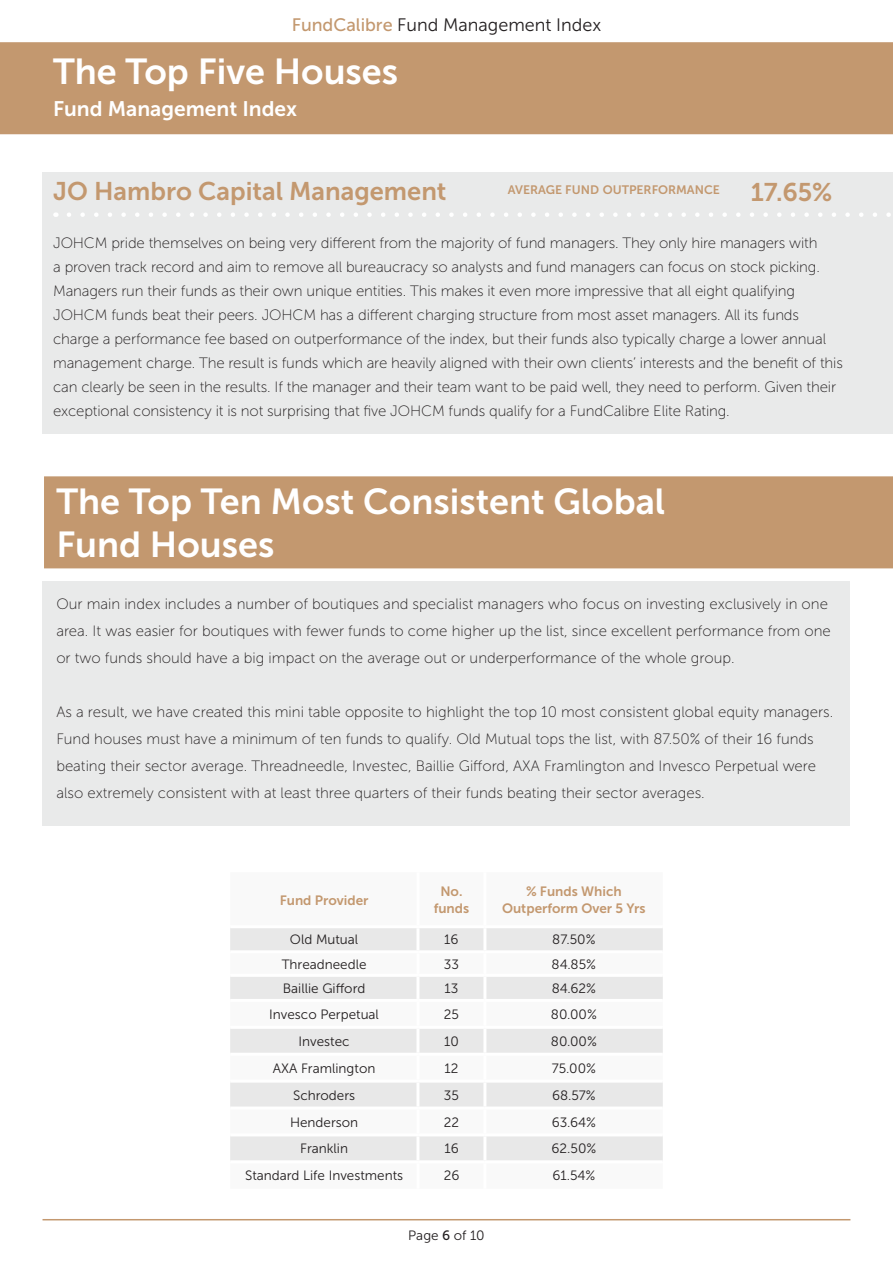
<style>
.page{position:relative;width:893px;height:1263px;background:#fff}
.page>*{position:absolute;margin:0;border:0;box-sizing:border-box;transform-origin:0 0}
.t1{font:36px/43.2px "Museo Sans 700";color:#fff}
.t2{font:25.5px "Museo Sans 700";color:#c3986f}
.t3{font:21px "Museo Sans 700";color:#fff}
.t4{font:18px "Museo Sans 300";color:#231f20}
.t5{font:15px/24px "Museo Sans 100";letter-spacing:-.01em;color:#231f20}
.t6{font:13.5px "Museo Sans 300";color:#231f20}
.t7{font:13.5px/16.2px "Museo Sans 700";color:#c3986f;text-align:center}
.t8{font:12.3px "Museo Sans 700";color:#c3986f}
.s1{font-family:"Museo Sans 500";color:#c3986f}
.s2{font-family:"Museo Sans 500"}
</style>
<div class="page">
<hr style="left:43px;top:1219px;width:807px;height:1px;background:#c3986f">
<div style="left:44px;top:476px;width:849px;height:93px;background:#c3986f"></div>
<div style="left:43px;top:581px;width:807px;height:245px;background:#e9eaea"></div>
<div style="left:43px;top:172px;width:850px;height:262px;background:#e9eaea"></div>
<div style="left:0;top:42px;width:893px;height:93px;background:#c3986f"></div>
<svg style="left:69px;top:213px;width:822px;height:4px"></svg>
<svg style="left:230px;top:928px;width:433px;height:232px;fill:#e8e8e8"></svg>
<hr style="left:416px;top:928px;width:3px;height:22px;background:#fff">
<hr style="left:483px;top:928px;width:3px;height:22px;background:#fff">
<hr style="left:230px;top:950px;width:188px;height:3px;background:#fff">
<hr style="left:418px;top:950px;width:67px;height:3px;background:#fff">
<hr style="left:416px;top:953px;width:3px;height:21px;background:#fff">
<hr style="left:485px;top:950px;width:178px;height:3px;background:#fff">
<hr style="left:483px;top:953px;width:3px;height:21px;background:#fff">
<hr style="left:230px;top:974px;width:188px;height:3px;background:#fff">
<hr style="left:418px;top:974px;width:67px;height:3px;background:#fff">
<hr style="left:416px;top:977px;width:3px;height:22px;background:#fff">
<hr style="left:485px;top:974px;width:178px;height:3px;background:#fff">
<hr style="left:483px;top:977px;width:3px;height:22px;background:#fff">
<hr style="left:230px;top:999px;width:188px;height:3px;background:#fff">
<hr style="left:418px;top:999px;width:67px;height:3px;background:#fff">
<hr style="left:416px;top:1002px;width:3px;height:24px;background:#fff">
<hr style="left:485px;top:999px;width:178px;height:3px;background:#fff">
<hr style="left:483px;top:1002px;width:3px;height:24px;background:#fff">
<hr style="left:230px;top:1026px;width:188px;height:3px;background:#fff">
<hr style="left:418px;top:1026px;width:67px;height:3px;background:#fff">
<hr style="left:416px;top:1029px;width:3px;height:24px;background:#fff">
<hr style="left:485px;top:1026px;width:178px;height:3px;background:#fff">
<hr style="left:483px;top:1029px;width:3px;height:24px;background:#fff">
<hr style="left:230px;top:1053px;width:188px;height:3px;background:#fff">
<hr style="left:418px;top:1053px;width:67px;height:3px;background:#fff">
<hr style="left:416px;top:1056px;width:3px;height:23px;background:#fff">
<hr style="left:485px;top:1053px;width:178px;height:3px;background:#fff">
<hr style="left:483px;top:1056px;width:3px;height:23px;background:#fff">
<hr style="left:230px;top:1079px;width:188px;height:3px;background:#fff">
<hr style="left:418px;top:1079px;width:67px;height:3px;background:#fff">
<hr style="left:416px;top:1082px;width:3px;height:24px;background:#fff">
<hr style="left:485px;top:1079px;width:178px;height:3px;background:#fff">
<hr style="left:483px;top:1082px;width:3px;height:24px;background:#fff">
<hr style="left:230px;top:1106px;width:188px;height:3px;background:#fff">
<hr style="left:418px;top:1106px;width:67px;height:3px;background:#fff">
<hr style="left:416px;top:1109px;width:3px;height:24px;background:#fff">
<hr style="left:485px;top:1106px;width:178px;height:3px;background:#fff">
<hr style="left:483px;top:1109px;width:3px;height:24px;background:#fff">
<hr style="left:230px;top:1133px;width:188px;height:3px;background:#fff">
<hr style="left:418px;top:1133px;width:67px;height:3px;background:#fff">
<hr style="left:416px;top:1136px;width:3px;height:24px;background:#fff">
<hr style="left:485px;top:1133px;width:178px;height:3px;background:#fff">
<hr style="left:483px;top:1136px;width:3px;height:24px;background:#fff">
<p class="t4" style="left:292px;top:15px;width:311px"><span class="s1">FundCalibre</span> Fund Management Index</p>
<h1 class="t1" style="left:53px;top:50px;width:346px">The Top Five Houses</h1>
<h3 class="t3" style="left:53px;top:97px;width:246px">Fund Management Index</h3>
<h2 class="t2" style="left:53px;top:177px;width:395px">JO Hambro Capital Management</h2>
<p class="t5" style="left:53px;top:231px;width:791px">JOHCM pride themselves on being very different from the majority of fund managers. They only hire managers with<br>a proven track record and aim to remove all bureaucracy so analysts and fund managers can focus on stock picking.<br>Managers run their funds as their own unique entities. This makes it even more impressive that all eight qualifying JOHCM funds beat their peers. JOHCM has a different charging structure from most asset managers. All its funds charge a performance fee based on outperformance of the index, but their funds also typically charge a lower annual management charge. The result is funds which are heavily aligned with their own clients’ interests and the benefit of this can clearly be seen in the results. If the manager and their team want to be paid well, they need to perform. Given their exceptional consistency it is not surprising that five JOHCM funds qualify for a FundCalibre Elite Rating.</p>
<p class="t8" style="left:508px;top:183px;width:24px">Avera</p>
<p class="t8" style="left:546px;top:183px;width:28px">ge fun</p>
<p class="t8" style="left:590px;top:183px;width:49px">d OUTperforman</p>
<p class="t8" style="left:704px;top:183px;width:16px">ce</p>
<h2 class="t2" style="left:751px;top:178px;width:83px">17.65%</h2>
<h1 class="t1" style="left:56px;top:480px;width:610px">The Top Ten Most Consistent Global<br>Fund Houses</h1>
<p class="t5" style="left:56px;top:590px;width:776px;line-height:27px">Our main index includes a number of boutiques and specialist managers who focus on investing exclusively in one area. It was easier for boutiques with fewer funds to come higher up the list, since excellent performance from one or two funds should have a big impact on the average out or underperformance of the whole group.</p>
<p class="t5" style="left:56px;top:698px;width:778px;line-height:27px">As a result, we have created this mini table opposite to highlight the top 10 most consistent global equity managers.<br>Fund houses must have a minimum of ten funds to qualify. Old Mutual tops the list, with 87.50% of their 16 funds beating their sector average. Threadneedle, Investec, Baillie Gifford, AXA Framlington and Invesco Perpetual were also extremely consistent with at least three quarters of their funds beating their sector averages.</p>
<p class="t7" style="left:280px;top:892px;width:90px">Fund Provider</p>
<p class="t7" style="left:434px;top:884px;width:37px">No. funds</p>
<p class="t7" style="left:502px;top:884px;width:145px">% Funds Which<br>Outperform Over 5 Yrs</p>
<p class="t6" style="left:290px;top:932px;width:70px">Old Mutual</p>
<p class="t6" style="left:444px;top:932px;width:16px">16</p>
<p class="t6" style="left:552px;top:932px;width:45px">87.50%</p>
<p class="t6" style="left:282px;top:957px;width:86px">Threadneedle</p>
<p class="t6" style="left:444px;top:957px;width:17px">33</p>
<p class="t6" style="left:552px;top:957px;width:46px">84.85%</p>
<p class="t6" style="left:283px;top:981px;width:84px">Baillie Gifford</p>
<p class="t6" style="left:445px;top:981px;width:15px">13</p>
<p class="t6" style="left:552px;top:981px;width:46px">84.62%</p>
<p class="t6" style="left:269px;top:1007px;width:111px">Invesco Perpetual</p>
<p class="t6" style="left:444px;top:1007px;width:17px">25</p>
<p class="t6" style="left:551px;top:1007px;width:47px">80.00%</p>
<p class="t6" style="left:299px;top:1034px;width:53px">Investec</p>
<p class="t6" style="left:444px;top:1034px;width:16px">10</p>
<p class="t6" style="left:551px;top:1034px;width:47px">80.00%</p>
<p class="t6" style="left:273px;top:1061px;width:104px">AXA Framlington</p>
<p class="t6" style="left:445px;top:1061px;width:15px">12</p>
<p class="t6" style="left:552px;top:1061px;width:46px">75.00%</p>
<p class="t6" style="left:293px;top:1088px;width:64px">Schroders</p>
<p class="t6" style="left:444px;top:1088px;width:17px">35</p>
<p class="t6" style="left:552px;top:1088px;width:45px">68.57%</p>
<p class="t6" style="left:290px;top:1114px;width:70px">Henderson</p>
<p class="t6" style="left:444px;top:1114px;width:17px">22</p>
<p class="t6" style="left:552px;top:1114px;width:46px">63.64%</p>
<p class="t6" style="left:300px;top:1141px;width:49px">Franklin</p>
<p class="t6" style="left:444px;top:1141px;width:16px">16</p>
<p class="t6" style="left:551px;top:1141px;width:46px">62.50%</p>
<p class="t6" style="left:245px;top:1168px;width:160px">Standard Life Investments</p>
<p class="t6" style="left:444px;top:1168px;width:17px">26</p>
<p class="t6" style="left:552px;top:1168px;width:45px">61.54%</p>
<p class="t6" style="left:408px;top:1228px;width:78px">Page <span class="s2">6</span> of 10</p>
</div>
